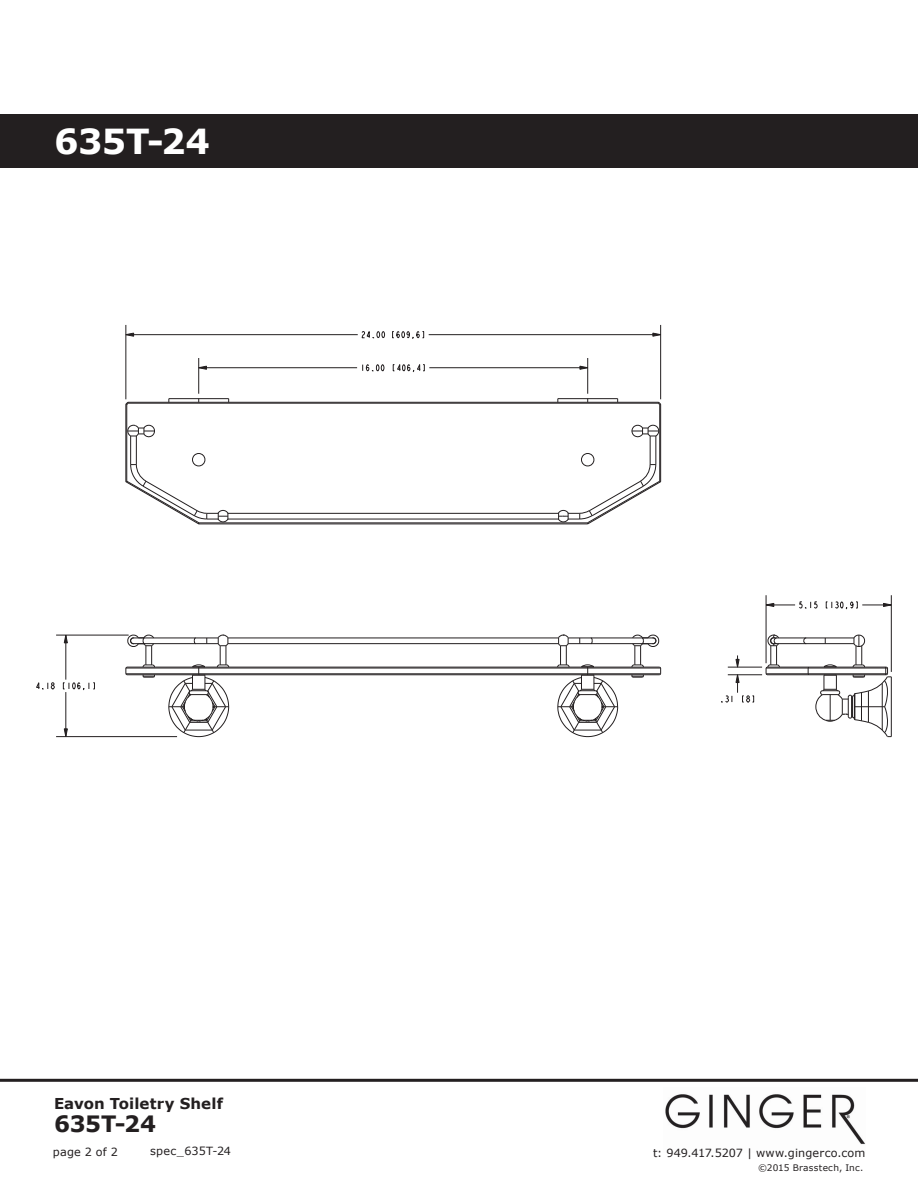
<style>
.page{position:relative;width:918px;height:1188px;background:#fff}
.page>*{position:absolute;margin:0;border:0;box-sizing:border-box;transform-origin:0 0}
.t1{font:700 34.5px "Verdana";letter-spacing:-.01em;color:#fff}
.t2{font:700 22.5px "Verdana";letter-spacing:-.01em;color:#231f20}
.t3{font:700 15px "Verdana";letter-spacing:.005em;color:#231f20}
.t4{font:11.25px "Verdana";letter-spacing:.015em;color:#231f20}
.t5{font:9px "Verdana";letter-spacing:.025em;color:#231f20}
</style>
<div class="page">
<div style="left:0;top:114px;width:918px;height:54px;background:#231f20"></div>
<hr style="left:0;top:1079px;width:918px;height:3px;background:#231f20">
<img style="left:665px;top:1094px;width:200px;height:51px">
<svg style="left:362px;top:364px;width:22px;height:8px"></svg>
<svg style="left:393px;top:364px;width:32px;height:8px"></svg>
<svg style="left:199px;top:366px;width:8px;height:4px"></svg>
<svg style="left:580px;top:366px;width:7px;height:4px"></svg>
<svg style="left:361px;top:331px;width:24px;height:8px"></svg>
<svg style="left:392px;top:331px;width:32px;height:8px"></svg>
<svg style="left:125px;top:333px;width:9px;height:4px"></svg>
<svg style="left:652px;top:333px;width:8px;height:4px"></svg>
<svg style="left:36px;top:682px;width:19px;height:8px"></svg>
<svg style="left:63px;top:682px;width:32px;height:9px"></svg>
<svg style="left:64px;top:728px;width:4px;height:8px"></svg>
<svg style="left:64px;top:636px;width:4px;height:7px"></svg>
<hr style="left:126px;top:325px;width:1px;height:74px;background:#231f20">
<hr style="left:198px;top:358px;width:1px;height:36px;background:#231f20">
<hr style="left:429px;top:367px;width:159px;height:1px;background:#231f20">
<hr style="left:199px;top:367px;width:158px;height:1px;background:#231f20">
<hr style="left:429px;top:334px;width:232px;height:1px;background:#231f20">
<hr style="left:126px;top:334px;width:232px;height:1px;background:#231f20">
<hr style="left:587px;top:358px;width:1px;height:36px;background:#231f20">
<hr style="left:660px;top:325px;width:1px;height:74px;background:#231f20">
<hr style="left:66px;top:635px;width:1px;height:45px;background:#231f20">
<hr style="left:66px;top:692px;width:1px;height:45px;background:#231f20">
<hr style="left:56px;top:736px;width:121px;height:1px;background:#231f20">
<hr style="left:56px;top:635px;width:73px;height:1px;background:#231f20">
<svg style="left:721px;top:674px;width:33px;height:29px"></svg>
<svg style="left:736px;top:655px;width:4px;height:12px"></svg>
<hr style="left:766px;top:595px;width:1px;height:68px;background:#231f20">
<hr style="left:728px;top:675px;width:34px;height:1px;background:#231f20">
<hr style="left:728px;top:667px;width:34px;height:1px;background:#231f20">
<hr style="left:891px;top:595px;width:1px;height:77px;background:#231f20">
<svg style="left:826px;top:601px;width:66px;height:9px"></svg>
<svg style="left:766px;top:601px;width:52px;height:9px"></svg>
<hr style="left:126px;top:404px;width:1px;height:78px;background:#231f20">
<hr style="left:127px;top:405px;width:1px;height:76px;background:#231f20">
<hr style="left:199px;top:524px;width:389px;height:1px;background:#231f20">
<hr style="left:199px;top:523px;width:388px;height:1px;background:#231f20">
<hr style="left:228px;top:519px;width:331px;height:1px;background:#231f20">
<hr style="left:228px;top:513px;width:331px;height:1px;background:#231f20">
<hr style="left:128px;top:403px;width:530px;height:1px;background:#231f20">
<hr style="left:128px;top:402px;width:531px;height:1px;background:#231f20">
<hr style="left:558px;top:398px;width:60px;height:1px;background:#231f20">
<hr style="left:169px;top:398px;width:60px;height:1px;background:#231f20">
<hr style="left:659px;top:405px;width:1px;height:76px;background:#231f20">
<hr style="left:660px;top:404px;width:1px;height:78px;background:#231f20">
<hr style="left:127px;top:675px;width:533px;height:1px;background:#231f20">
<hr style="left:126px;top:674px;width:535px;height:1px;background:#231f20">
<hr style="left:126px;top:668px;width:535px;height:1px;background:#231f20">
<hr style="left:127px;top:667px;width:533px;height:1px;background:#231f20">
<hr style="left:228px;top:643px;width:331px;height:1px;background:#231f20">
<hr style="left:133px;top:643px;width:85px;height:1px;background:#231f20">
<hr style="left:568px;top:643px;width:85px;height:1px;background:#231f20">
<hr style="left:228px;top:638px;width:331px;height:1px;background:#231f20">
<hr style="left:133px;top:638px;width:85px;height:1px;background:#231f20">
<hr style="left:568px;top:638px;width:85px;height:1px;background:#231f20">
<hr style="left:767px;top:675px;width:120px;height:1px;background:#231f20">
<hr style="left:766px;top:674px;width:122px;height:1px;background:#231f20">
<hr style="left:766px;top:668px;width:122px;height:1px;background:#231f20">
<hr style="left:767px;top:667px;width:120px;height:1px;background:#231f20">
<hr style="left:774px;top:643px;width:80px;height:1px;background:#231f20">
<hr style="left:774px;top:638px;width:80px;height:1px;background:#231f20">
<hr style="left:891px;top:677px;width:1px;height:60px;background:#231f20">
<svg style="left:558px;top:425px;width:103px;height:99px"></svg>
<svg style="left:125px;top:425px;width:104px;height:99px"></svg>
<svg style="left:557px;top:635px;width:61px;height:102px"></svg>
<svg style="left:632px;top:635px;width:29px;height:43px"></svg>
<svg style="left:125px;top:635px;width:30px;height:43px"></svg>
<svg style="left:168px;top:635px;width:61px;height:102px"></svg>
<svg style="left:815px;top:635px;width:76px;height:102px"></svg>
<svg style="left:766px;top:635px;width:14px;height:40px"></svg>
<svg style="left:803px;top:637px;width:4px;height:7px"></svg>
<h1 class="t1" style="left:54px;top:120px;width:157px">635T-24</h1>
<h3 class="t3" style="left:54px;top:1094px;width:171px">Eavon Toiletry Shelf</h3>
<h2 class="t2" style="left:54px;top:1109px;width:104px">635T-24</h2>
<p class="t4" style="left:150px;top:1144px;width:83px">spec_635T-24</p>
<p class="t4" style="left:53px;top:1144px;width:67px">page 2 of 2</p>
<p class="t4" style="left:653px;top:1145px;width:214px">t: 949.417.5207 | www.gingerco.com</p>
<p class="t5" style="left:758px;top:1162px;width:107px">©2015 Brasstech, Inc.</p>
</div>
